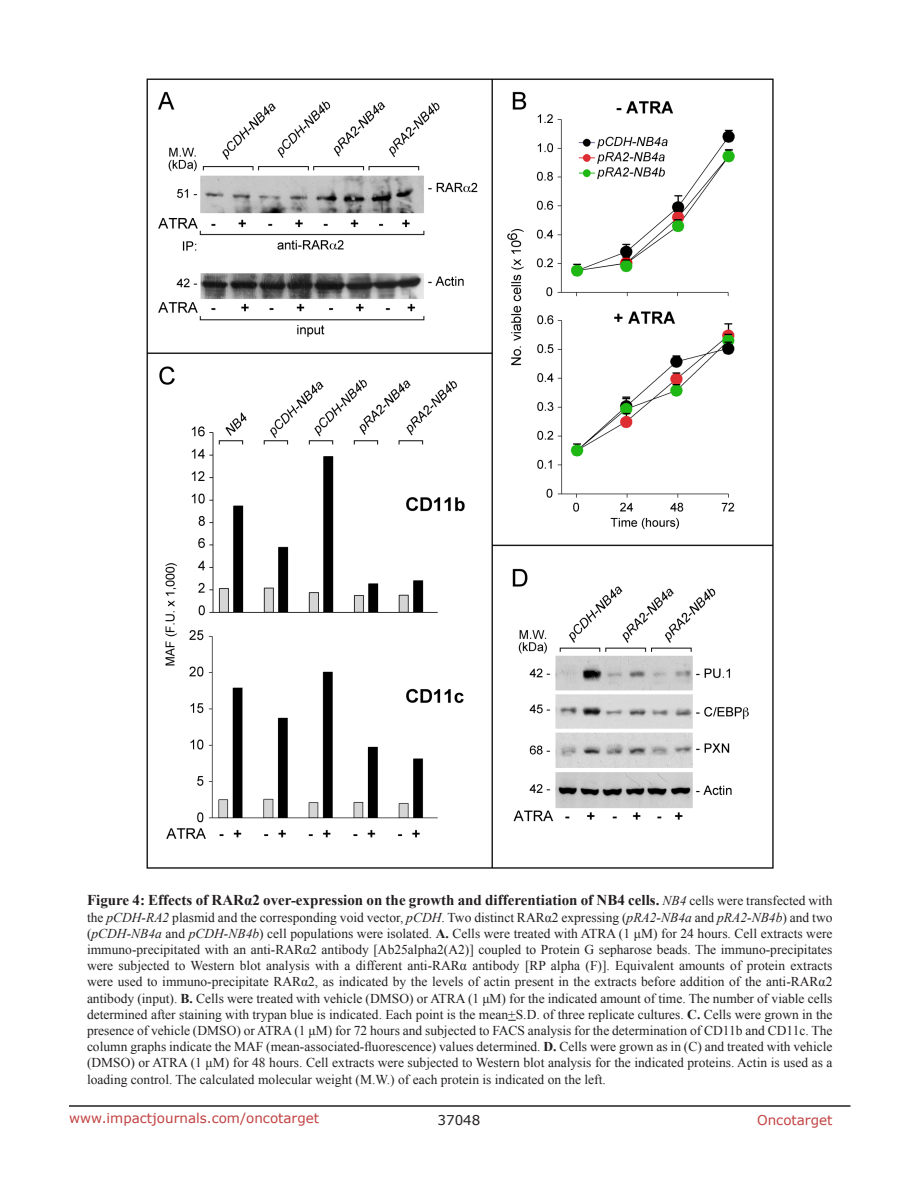
<style>
.page{position:relative;width:918px;height:1188px;background:#fff}
.page>*{position:absolute;margin:0;border:0;box-sizing:border-box;transform-origin:0 0}
.figuretext{font:700 15px "Times New Roman";color:#231f20}
.figuretext-2{font:13.5px/16.2px "Times New Roman";color:#231f20;text-align:justify}
.t1{font:13.5px "Verdana";color:#c24141}
.t2{font:13.5px "Verdana";color:#231f20}
.s1{font-weight:400;font-style:italic;font-size:13.5px}
.s2{font-weight:400;font-size:13.5px}
.s3{font-style:italic}
.s4{font-weight:700}
</style>
<div class="page">
<hr style="left:69px;top:1105px;width:781px;height:2px;background:#231f20">
<img style="left:146px;top:78px;width:628px;height:791px">
<p class="figuretext" style="left:87px;top:890px;width:747px">Figure 4: Effects of RARα2 over-expression on the growth and differentiation of NB4 cells. <span class="s1">NB4</span> <span class="s2">cells were transfected with</span></p>
<p class="figuretext-2" style="left:87px;top:909px;width:747px">the <span class="s3">pCDH-RA2</span> plasmid and the corresponding void vector, <span class="s3">pCDH</span>. Two distinct RARα2 expressing (<span class="s3">pRA2-NB4a</span> and <span class="s3">pRA2-NB4b</span>) and two (<span class="s3">pCDH-NB4a</span> and <span class="s3">pCDH-NB4b</span>) cell populations were isolated. <span class="s4">A.</span> Cells were treated with ATRA (1 μM) for 24 hours. Cell extracts were immuno-precipitated with an anti-RARα2 antibody [Ab25alpha2(A2)] coupled to Protein G sepharose beads. The immuno-precipitates were subjected to Western blot analysis with a different anti-RARα antibody [RP alpha (F)]. Equivalent amounts of protein extracts were used to immuno-precipitate RARα2, as indicated by the levels of actin present in the extracts before addition of the anti-RARα2 antibody (input). <span class="s4">B.</span> Cells were treated with vehicle (DMSO) or ATRA (1 μM) for the indicated amount of time. The number of viable cells determined after staining with trypan blue is indicated. Each point is the mean+S.D. of three replicate cultures. <span class="s4">C.</span> Cells were grown in the presence of vehicle (DMSO) or ATRA (1 μM) for 72 hours and subjected to FACS analysis for the determination of CD11b and CD11c. The column graphs indicate the MAF (mean-associated-fluorescence) values determined. <span class="s4">D.</span> Cells were grown as in (C) and treated with vehicle (DMSO) or ATRA (1 μM) for 48 hours. Cell extracts were subjected to Western blot analysis for the indicated proteins. Actin is used as a loading control. The calculated molecular weight (M.W.) of each protein is indicated on the left.</p>
<p class="t1" style="left:69px;top:1109px;width:252px">www.impactjournals.com/oncotarget</p>
<p class="t2" style="left:438px;top:1111px;width:44px">37048</p>
<p class="t1" style="left:757px;top:1111px;width:77px">Oncotarget</p>
</div>
